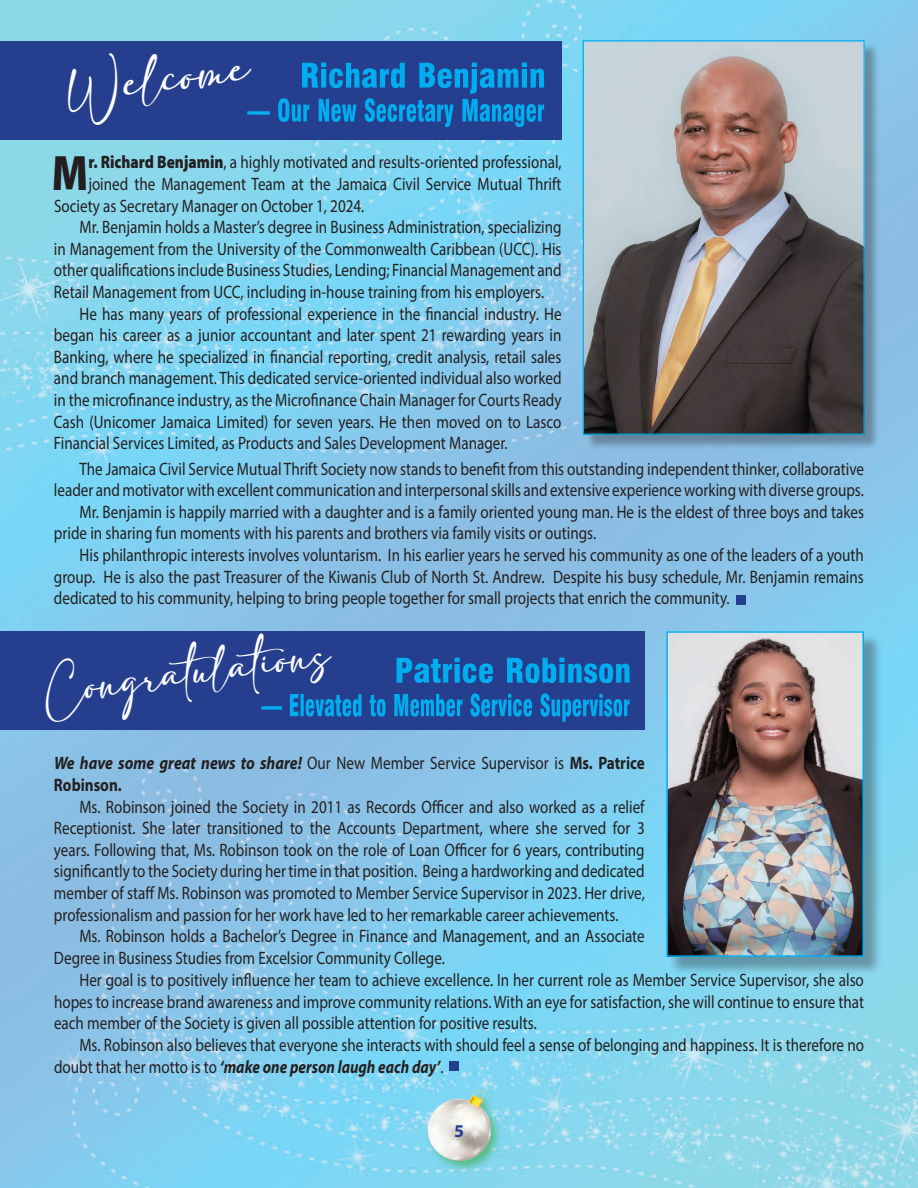
<style>
.page{position:relative;width:918px;height:1188px;background:#fff}
.page>*{position:absolute;margin:0;border:0;box-sizing:border-box;transform-origin:0 0}
.t1{font:900 50.1px "Myriad Pro";color:#231f20;scale:.84 1}
.t2{font:36.6px "adelia";color:#fff}
.t3{font:33.6px "adelia";color:#fff;scale:.92 1}
.t4{font:18px/21.6px "Myriad Pro";color:#231f20;scale:.84 1}
.t5{font:700 18px "Myriad Pro";color:#253f8e}
.s1{font-weight:900}
.s2{font-weight:700;font-style:italic}
.s3{font-weight:700}
</style>
<div class="page">
<img style="left:0;top:0;width:918px;height:1188px">
<div style="left:0;top:41px;width:562px;height:98px;background:#253f8e"></div>
<div style="left:585px;top:42px;width:295px;height:408px;background:#231f20;opacity:.35"></div>
<img style="left:585px;top:42px;width:278px;height:391px">
<div style="left:583px;top:40px;width:282px;height:395px;border:1px solid #00aeef"></div>
<div style="left:669px;top:633px;width:213px;height:342px;background:#231f20;opacity:.35"></div>
<img style="left:669px;top:634px;width:192px;height:320px">
<div style="left:666px;top:631px;width:198px;height:326px;border:2px solid #00aeef"></div>
<div style="left:0;top:631px;width:645px;height:99px;background:#253f8e"></div>
<div style="left:737px;top:595px;width:9px;height:10px;background:#253f8e"></div>
<div style="left:425px;top:1088px;width:78px;height:86px;background:#40ae49;opacity:.69"></div>
<img style="left:428px;top:1091px;width:62px;height:70px">
<svg style="left:261px;top:693px;width:369px;height:29px"></svg>
<svg style="left:397px;top:658px;width:233px;height:25px"></svg>
<svg style="left:247px;top:63px;width:297px;height:64px"></svg>
<div style="left:449px;top:1062px;width:10px;height:9px;background:#253f8e"></div>
<h2 class="t2" style="left:64px;top:70px;width:186px;rotate:-7deg">Welcome</h2>
<h1 class="t1" style="left:52px;top:140px;width:45px">M</h1>
<p class="t4" style="left:88px;top:151px;width:565px"><span class="s1">r. Richard Benjamin</span>, a highly motivated and results-oriented professional,</p>
<p class="t4" style="left:88px;top:173px;width:565px">joined the Management Team at the Jamaica Civil Service Mutual Thrift</p>
<p class="t4" style="left:54px;top:195px;width:371px">Society as Secretary Manager on October 1, 2024.</p>
<p class="t4" style="left:80px;top:216px;width:575px">Mr. Benjamin holds a Master’s degree in Business Administration, specializing</p>
<p class="t4" style="left:54px;top:238px;width:606px">in Management from the University of the Commonwealth Caribbean (UCC). His</p>
<p class="t4" style="left:54px;top:259px;width:606px">other qualifications include Business Studies, Lending; Financial Management and</p>
<p class="t4" style="left:54px;top:281px;width:585px">Retail Management from UCC, including in-house training from his employers.</p>
<p class="t4" style="left:80px;top:303px;width:575px">He has many years of professional experience in the financial industry. He</p>
<p class="t4" style="left:54px;top:324px;width:606px">began his career as a junior accountant and later spent 21 rewarding years in</p>
<p class="t4" style="left:54px;top:346px;width:606px">Banking, where he specialized in financial reporting, credit analysis, retail sales</p>
<p class="t4" style="left:54px;top:367px;width:606px">and branch management. This dedicated service-oriented individual also worked</p>
<p class="t4" style="left:54px;top:389px;width:606px">in the microfinance industry, as the Microfinance Chain Manager for Courts Ready</p>
<p class="t4" style="left:54px;top:411px;width:606px">Cash (Unicomer Jamaica Limited) for seven years. He then moved on to Lasco</p>
<p class="t4" style="left:54px;top:432px;width:542px">Financial Services Limited, as Products and Sales Development Manager.</p>
<p class="t4" style="left:80px;top:458px;width:935px">The Jamaica Civil Service Mutual Thrift Society now stands to benefit from this outstanding independent thinker, collaborative</p>
<p class="t4" style="left:54px;top:479px;width:966px">leader and motivator with excellent communication and interpersonal skills and extensive experience working with diverse groups.</p>
<p class="t4" style="left:80px;top:501px;width:936px">Mr. Benjamin is happily married with a daughter and is a family oriented young man. He is the eldest of three boys and takes</p>
<p class="t4" style="left:54px;top:522px;width:647px">pride in sharing fun moments with his parents and brothers via family visits or outings.</p>
<p class="t4" style="left:80px;top:544px;width:935px">His philanthropic interests involves voluntarism. In his earlier years he served his community as one of the leaders of a youth</p>
<p class="t4" style="left:54px;top:566px;width:966px">group. He is also the past Treasurer of the Kiwanis Club of North St. Andrew. Despite his busy schedule, Mr. Benjamin remains</p>
<p class="t4" style="left:54px;top:587px;width:806px">dedicated to his community, helping to bring people together for small projects that enrich the community.</p>
<h3 class="t3" style="left:41px;top:674px;width:315px;rotate:-8deg">Congratulations</h3>
<p class="t4" style="left:54px;top:752px;width:705px"><span class="s2">We have some great news to share!</span> Our New Member Service Supervisor is <span class="s3">Ms. Patrice<br>Robinson.</span></p>
<p class="t4" style="left:54px;top:795px;width:705px;text-align:justify;text-indent:26px">Ms. Robinson joined the Society in 2011 as Records Officer and also worked as a relief Receptionist. She later transitioned to the Accounts Department, where she served for 3 years. Following that, Ms. Robinson took on the role of Loan Officer for 6 years, contributing significantly to the Society during her time in that position. Being a hardworking and dedicated member of staff Ms. Robinson was promoted to Member Service Supervisor in 2023. Her drive, professionalism and passion for her work have led to her remarkable career achievements.</p>
<p class="t4" style="left:54px;top:925px;width:705px;text-indent:26px">Ms. Robinson holds a Bachelor’s Degree in Finance and Management, and an Associate<br>Degree in Business Studies from Excelsior Community College.</p>
<p class="t4" style="left:54px;top:969px;width:966px;text-align:justify;text-indent:26px">Her goal is to positively influence her team to achieve excellence. In her current role as Member Service Supervisor, she also hopes to increase brand awareness and improve community relations. With an eye for satisfaction, she will continue to ensure that each member of the Society is given all possible attention for positive results.</p>
<p class="t4" style="left:54px;top:1034px;width:966px;text-indent:26px">Ms. Robinson also believes that everyone she interacts with should feel a sense of belonging and happiness. It is therefore no doubt that her motto is to <span class="s2">‘make one person laugh each day’</span>.</p>
<p class="t5" style="left:454px;top:1119px;width:11px">5</p>
</div>
